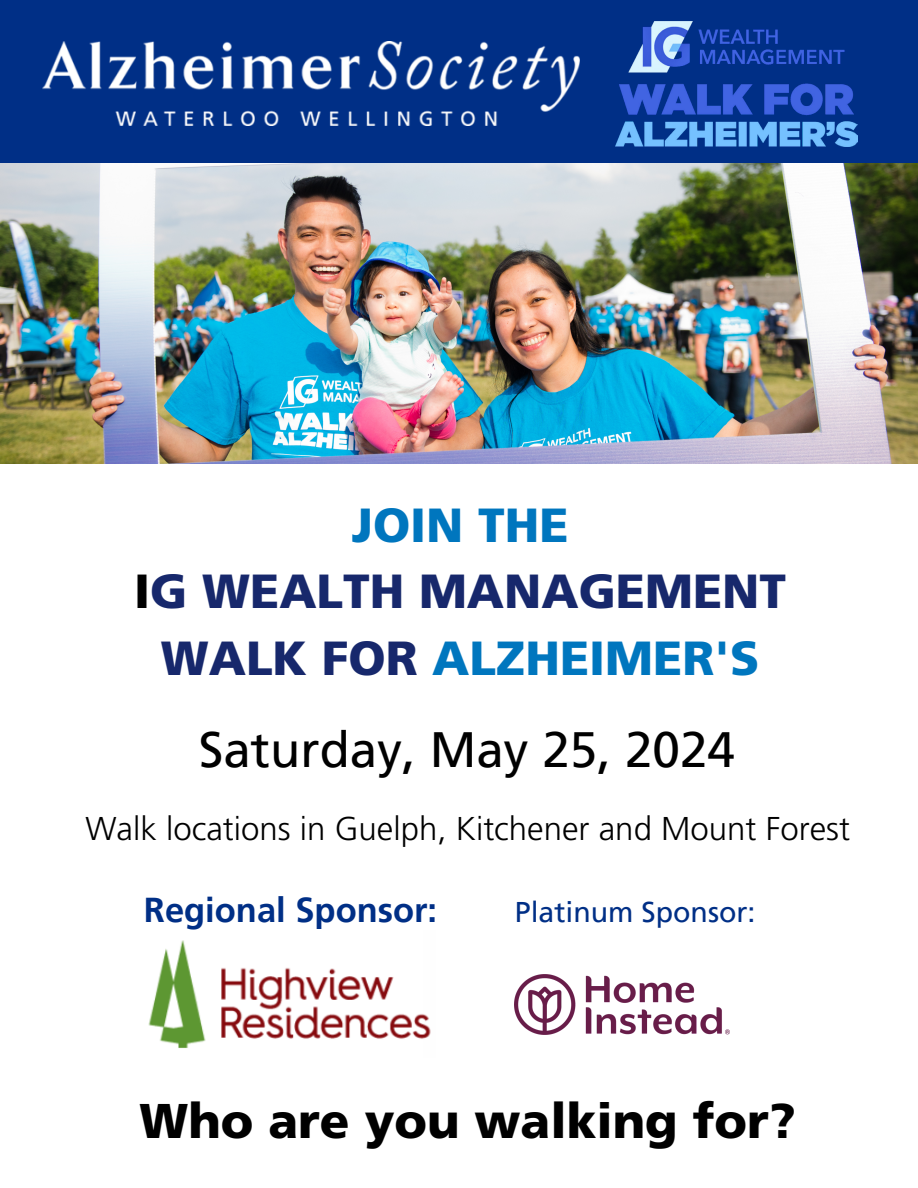
<style>
.page{position:relative;width:918px;height:1188px;background:#fff}
.page>*{position:absolute;margin:0;border:0;box-sizing:border-box;transform-origin:0 0}
.t1{font:49.5px "Frutiger LT Pro";color:#000}
.t2{font:48.75px "Frutiger LT 75 Blk";color:#000}
.t3{font:47.85px/66.3px "Frutiger LT 75 Blk";color:#17286c;text-align:center}
.t4{font:700 34.5px "Frutiger LT Pro";color:#002f86}
.t5{font:33px "Frutiger LT 45 Lt";color:#000}
.t6{font:28.5px "Frutiger LT Pro";color:#002f86}
.s1{color:#0076be}
.s2{color:#000}
</style>
<div class="page">
<img style="left:0;top:162px;width:918px;height:302px">
<div style="left:0;top:0;width:918px;height:162px;background:#002f86"></div>
<img style="left:148px;top:940px;width:283px;height:108px">
<img style="left:515px;top:974px;width:215px;height:61px">
<img style="left:42px;top:42px;width:538px;height:83px">
<img style="left:616px;top:21px;width:241px;height:125px">
<p class="t3" style="left:134px;top:492px;width:653px"><span class="s1">JOIN THE<br></span><span class="s2">I</span>G WEALTH MANAGEMENT<br>WALK FOR <span class="s1">ALZHEIMER'S</span></p>
<p class="t1" style="left:199px;top:721px;width:538px">Saturday, May 25, 2024</p>
<p class="t5" style="left:86px;top:810px;width:766px">Walk locations in Guelph, Kitchener and Mount Forest</p>
<p class="t4" style="left:144px;top:889px;width:295px">Regional Sponsor:</p>
<p class="t6" style="left:515px;top:896px;width:242px">Platinum Sponsor:</p>
<p class="t2" style="left:140px;top:1091px;width:658px">Who are you walking for?</p>
</div>
